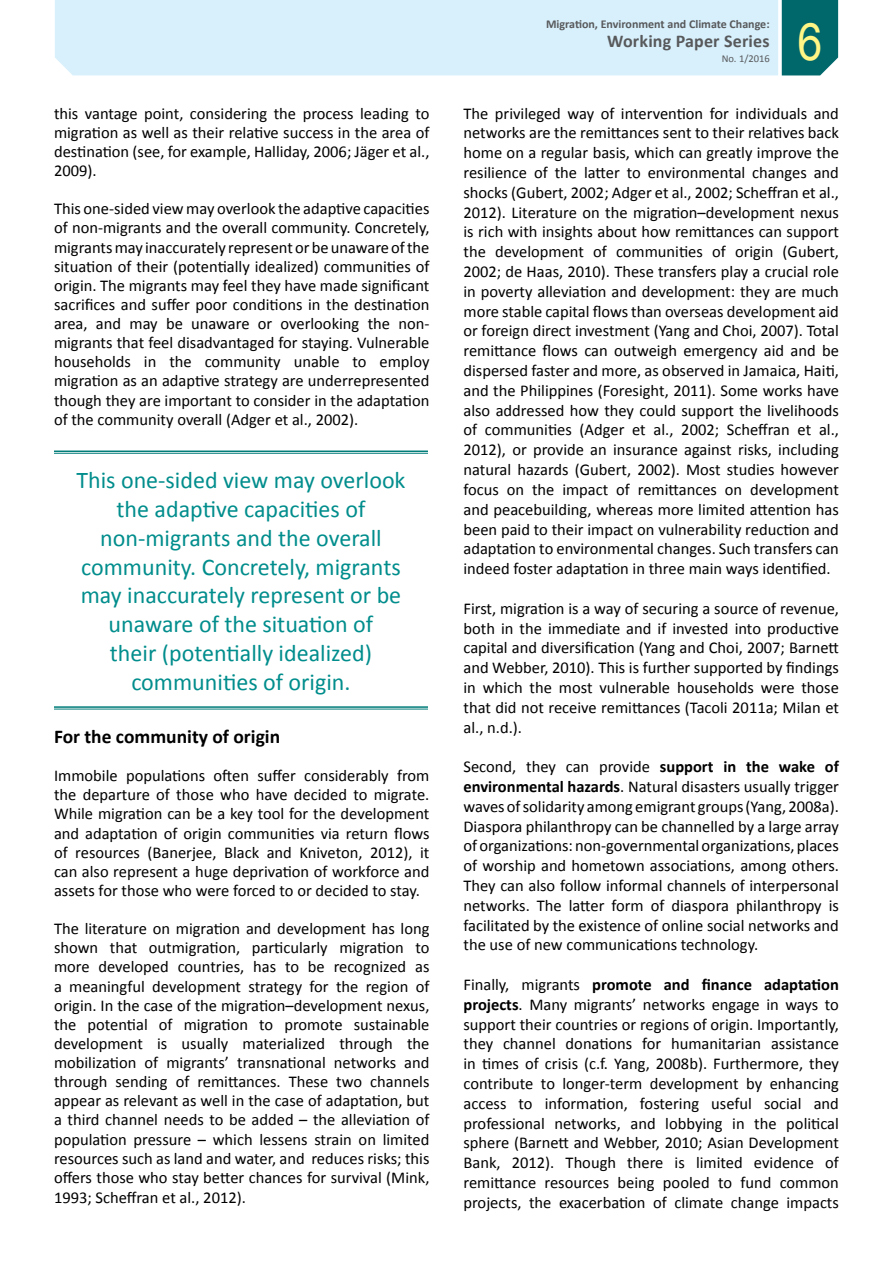
<style>
.page{position:relative;width:893px;height:1263px;background:#fff}
.page>*{position:absolute;margin:0;border:0;box-sizing:border-box;transform-origin:0 0}
.t1{font:51.75px "Arial";color:#fff685;scale:.87 1}
.t2{font:24px/28.8px "Calibri";color:#018d8c;text-align:center}
.t3{font:700 19.5px "Calibri";color:#000}
.t4{font:700 18px "Calibri";letter-spacing:.01em;color:#58595b}
.t5{font:16.5px/19.8px "Calibri";color:#000;text-align:justify}
.t6{font:700 12px "Calibri";color:#58595b}
.t7{font:10.5px "Calibri";color:#58595b}
.s1{font-weight:700}
</style>
<div class="page">
<div style="left:55px;top:0;width:723px;height:75px;background:#d7f0fc"></div>
<div style="left:782px;top:0;width:56px;height:75px;background:#00676b"></div>
<hr style="left:54px;top:450px;width:374px;height:2px;background:#007c79">
<hr style="left:54px;top:453px;width:374px;height:1px;background:#007c79">
<hr style="left:54px;top:706px;width:374px;height:2px;background:#007c79">
<hr style="left:54px;top:709px;width:374px;height:1px;background:#007c79">
<p class="t5" style="left:54px;top:104px;width:377px;line-height:19px">this vantage point, considering the process leading to migration as well as their relative success in the area of destination (see, for example, Halliday, 2006; Jäger et al., 2009).</p>
<p class="t5" style="left:54px;top:199px;width:377px;line-height:19px">This one-sided view may overlook the adaptive capacities of non-migrants and the overall community. Concretely, migrants may inaccurately represent or be unaware of the situation of their (potentially idealized) communities of origin. The migrants may feel they have made significant sacrifices and suffer poor conditions in the destination area, and may be unaware or overlooking the non&shy;migrants that feel disadvantaged for staying. Vulnerable households in the community unable to employ migration as an adaptive strategy are underrepresented though they are important to consider in the adaptation of the community overall (Adger et al., 2002).</p>
<p class="t2" style="left:76px;top:466px;width:331px">This one-sided view may overlook the adaptive capacities of non-migrants and the overall community. Concretely, migrants may inaccurately represent or be unaware of the situation of<br>their (potentially idealized) communities of origin.</p>
<p class="t3" style="left:54px;top:724px;width:228px">For the community of origin</p>
<p class="t5" style="left:54px;top:766px;width:377px;line-height:19px">Immobile populations often suffer considerably from the departure of those who have decided to migrate.<br>While migration can be a key tool for the development and adaptation of origin communities via return flows of resources (Banerjee, Black and Kniveton, 2012), it can also represent a huge deprivation of workforce and assets for those who were forced to or decided to stay.</p>
<p class="t5" style="left:54px;top:919px;width:377px;line-height:19.2px">The literature on migration and development has long shown that outmigration, particularly migration to more developed countries, has to be recognized as a meaningful development strategy for the region of origin. In the case of the migration–development nexus, the potential of migration to promote sustainable development is usually materialized through the mobilization of migrants’ transnational networks and through sending of remittances. These two channels appear as relevant as well in the case of adaptation, but a third channel needs to be added – the alleviation of population pressure – which lessens strain on limited resources such as land and water, and reduces risks; this offers those who stay better chances for survival (Mink, 1993; Scheffran et al., 2012).</p>
<p class="t6" style="left:546px;top:16px;width:225px">Migration, Environment and Climate Change:</p>
<p class="t4" style="left:607px;top:30px;width:164px">Working Paper Series</p>
<p class="t7" style="left:722px;top:52px;width:50px">No. 1/2016</p>
<h1 class="t1" style="left:797px;top:7px;width:30px">6</h1>
<p class="t5" style="left:463px;top:103px;width:377px">The privileged way of intervention for individuals and networks are the remittances sent to their relatives back home on a regular basis, which can greatly improve the resilience of the latter to environmental changes and shocks (Gubert, 2002; Adger et al., 2002; Scheffran et al., 2012). Literature on the migration–development nexus is rich with insights about how remittances can support the development of communities of origin (Gubert, 2002; de Haas, 2010). These transfers play a crucial role in poverty alleviation and development: they are much more stable capital flows than overseas development aid or foreign direct investment (Yang and Choi, 2007). Total remittance flows can outweigh emergency aid and be dispersed faster and more, as observed in Jamaica, Haiti, and the Philippines (Foresight, 2011). Some works have also addressed how they could support the livelihoods of communities (Adger et al., 2002; Scheffran et al., 2012), or provide an insurance against risks, including natural hazards (Gubert, 2002). Most studies however focus on the impact of remittances on development and peacebuilding, whereas more limited attention has been paid to their impact on vulnerability reduction and adaptation to environmental changes. Such transfers can indeed foster adaptation in three main ways identified.</p>
<p class="t5" style="left:463px;top:598px;width:377px">First, migration is a way of securing a source of revenue, both in the immediate and if invested into productive capital and diversification (Yang and Choi, 2007; Barnett and Webber, 2010). This is further supported by findings in which the most vulnerable households were those that did not receive remittances (Tacoli 2011a; Milan et al., n.d.).</p>
<p class="t5" style="left:463px;top:757px;width:377px">Second, they can provide <span class="s1">support in the wake of environmental hazards</span>. Natural disasters usually trigger waves of solidarity among emigrant groups (Yang, 2008a).<br>Diaspora philanthropy can be channelled by a large array of organizations: non-governmental organizations, places of worship and hometown associations, among others.<br>They can also follow informal channels of interpersonal networks. The latter form of diaspora philanthropy is facilitated by the existence of online social networks and the use of new communications technology.</p>
<p class="t5" style="left:463px;top:975px;width:377px">Finally, migrants <span class="s1">promote and finance adaptation projects</span>. Many migrants’ networks engage in ways to support their countries or regions of origin. Importantly, they channel donations for humanitarian assistance in times of crisis (c.f. Yang, 2008b). Furthermore, they contribute to longer-term development by enhancing access to information, fostering useful social and professional networks, and lobbying in the political sphere (Barnett and Webber, 2010; Asian Development Bank, 2012). Though there is limited evidence of remittance resources being pooled to fund common projects, the exacerbation of climate change impacts</p>
</div>
